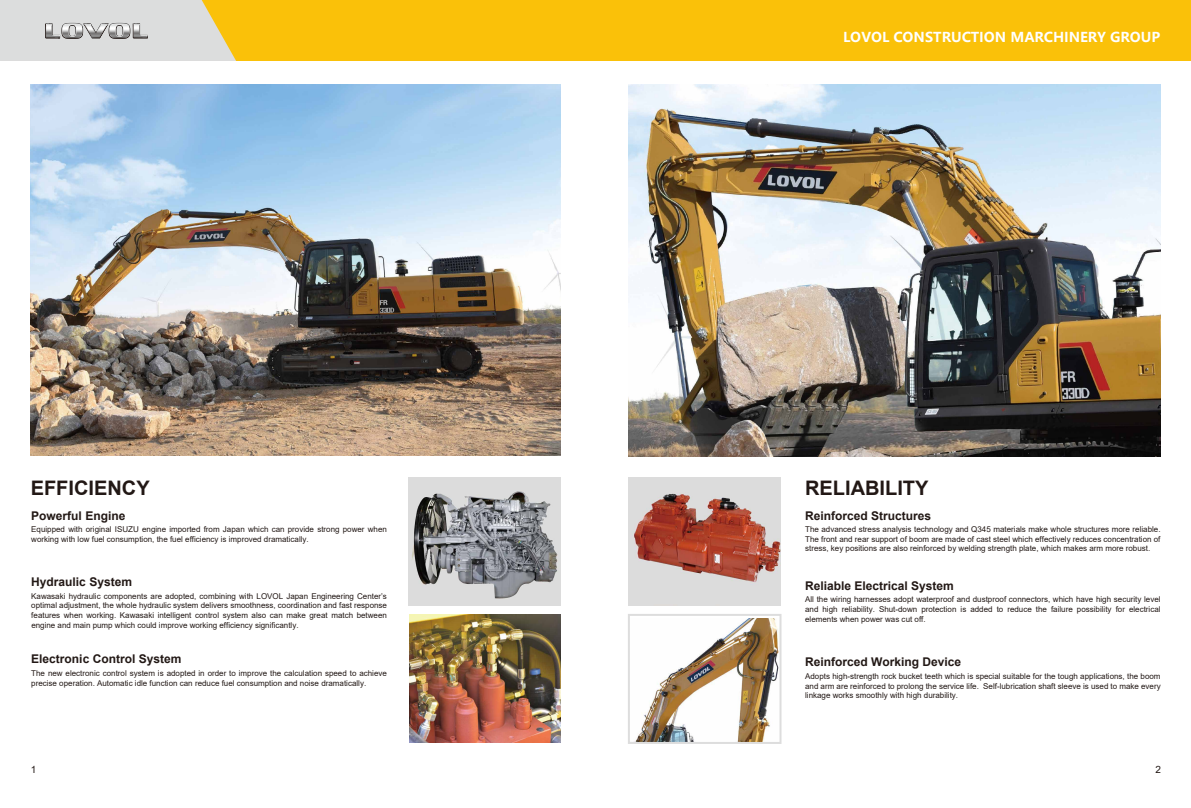
<style>
.page{position:relative;width:1191px;height:808px;background:#fff}
.page>*{position:absolute;margin:0;border:0;box-sizing:border-box;transform-origin:0 0}
.t1{font:700 20px "Arial";color:#221815}
.t2{font:700 13.5px "Microsoft Ya Hei";color:#fff}
.t3{font:700 12px "Arial";color:#221815}
.t4{font:10px "Arial";color:#221815}
.t5{font:8px/9.6px "Arial";color:#221815;text-align:justify}
</style>
<div class="page">
<img style="left:31px;top:84px;width:530px;height:372px">
<img style="left:629px;top:84px;width:531px;height:372px">
<img style="left:408px;top:477px;width:153px;height:128px">
<img style="left:629px;top:477px;width:151px;height:128px">
<img style="left:635px;top:618px;width:143px;height:123px">
<div style="left:628px;top:614px;width:153px;height:130px;border:2px solid #ddd"></div>
<img style="left:409px;top:615px;width:152px;height:128px">
<div style="left:2px;top:0;width:1189px;height:61px;background:#fac109"></div>
<svg style="left:0;top:0;width:236px;height:61px;background:#d9d6c8"></svg>
<h2 class="t2" style="left:843px;top:27px;width:318px">LOVOL CONSTRUCTION MARCHINERY GROUP</h2>
<h1 class="t1" style="left:31px;top:474px;width:120px">EFFICIENCY</h1>
<h1 class="t1" style="left:805px;top:474px;width:125px">RELIABILITY</h1>
<h3 class="t3" style="left:31px;top:507px;width:96px">Powerful Engine</h3>
<p class="t5" style="left:31px;top:524px;width:357px">Equipped with original ISUZU engine imported from Japan which can provide strong power when working with low fuel consumption, the fuel efficiency is improved dramatically.</p>
<h3 class="t3" style="left:31px;top:573px;width:102px">Hydraulic System</h3>
<p class="t5" style="left:31px;top:591px;width:357px">Kawasaki hydraulic components are adopted, combining with LOVOL Japan Engineering Center’s optimal adjustment, the whole hydraulic system delivers smoothness, coordination and fast response features when working. Kawasaki intelligent control system also can make great match between engine and main pump which could improve working efficiency significantly.</p>
<h3 class="t3" style="left:31px;top:651px;width:152px">Electronic Control System</h3>
<p class="t5" style="left:31px;top:668px;width:357px">The new electronic control system is adopted in order to improve the calculation speed to achieve precise operation. Automatic idle function can reduce fuel consumption and noise dramatically.</p>
<h3 class="t3" style="left:805px;top:507px;width:128px">Reinforced Structures</h3>
<p class="t5" style="left:805px;top:524px;width:357px">The advanced stress analysis technology and Q345 materials make whole structures more reliable.<br>The front and rear support of boom are made of cast steel which effectively reduces concentration of stress, key positions are also reinforced by welding strength plate, which makes arm more robust.</p>
<h3 class="t3" style="left:805px;top:577px;width:150px">Reliable Electrical System</h3>
<p class="t5" style="left:805px;top:595px;width:357px">All the wiring harnesses adopt waterproof and dustproof connectors, which have high security level and high reliability. Shut-down protection is added to reduce the failure possibility for electrical elements when power was cut off.</p>
<h3 class="t3" style="left:805px;top:654px;width:158px">Reinforced Working Device</h3>
<p class="t5" style="left:805px;top:671px;width:357px">Adopts high-strength rock bucket teeth which is special suitable for the tough applications, the boom and arm are reinforced to prolong the service life. Self-lubrication shaft sleeve is used to make every linkage works smoothly with high durability.</p>
<p class="t4" style="left:31px;top:762px;width:7px">1</p>
<p class="t4" style="left:1155px;top:762px;width:7px">2</p>
</div>
